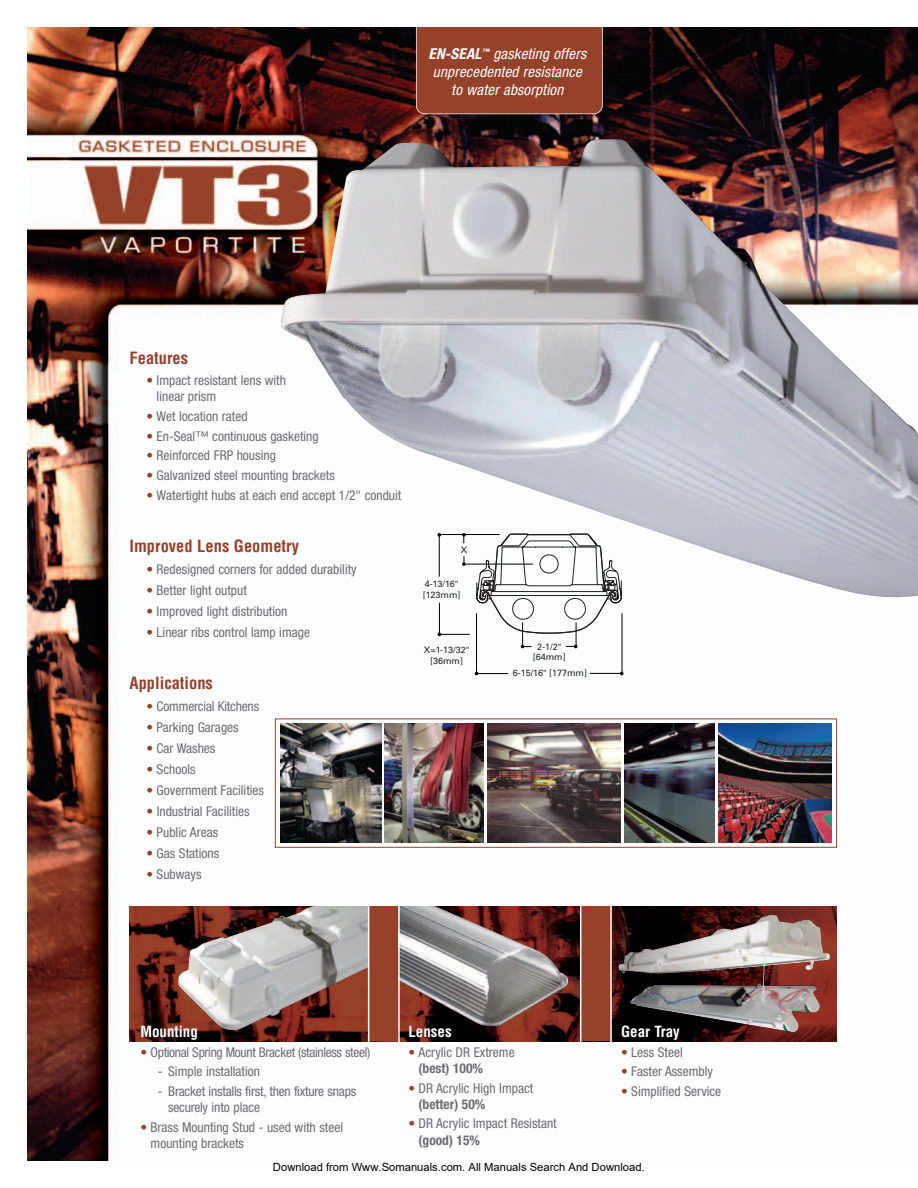
<style>
.page{position:relative;width:918px;height:1188px;background:#fff}
.page>*{position:absolute;margin:0;border:0;box-sizing:border-box;transform-origin:0 0}
.t1{font:700 condensed 16.5px "Helvetica LT Std";color:#96412a}
.t2{font:italic condensed 15px/18px "Helvetica Neue LT Std";letter-spacing:.015em;color:#fff;text-align:center}
.t3{font:700 condensed 15px "Helvetica LT Std";color:#fff}
.t4{font:condensed 13.5px/16.2px "Helvetica Neue LT Std";color:#6c6d70}
.t5{font:condensed 13.5px "Helvetica Neue LT Std";letter-spacing:-.025em;color:#6c6d70}
.t6{font:11.25px "Arial";color:#000}
.t7{font:9px/10.5px "Univers LT Std";color:#231f20;text-align:center}
.s1{font-weight:700}
.s2{color:#96412a}
</style>
<div class="page">
<img style="left:27px;top:27px;width:891px;height:1134px">
<img style="left:130px;top:906px;width:707px;height:135px">
<div style="left:275px;top:719px;width:562px;height:129px;border:1px solid #96412a"></div>
<img style="left:764px;top:926px;width:66px;height:72px">
<img style="left:400px;top:906px;width:169px;height:121px">
<div style="left:581px;top:906px;width:29px;height:135px;background:#96412a"></div>
<hr style="left:610px;top:903px;width:2px;height:142px;background:#fff">
<hr style="left:580px;top:903px;width:1px;height:142px;background:#fff">
<div style="left:369px;top:906px;width:29px;height:135px;background:#96412a"></div>
<hr style="left:398px;top:903px;width:2px;height:142px;background:#fff">
<hr style="left:368px;top:903px;width:1px;height:141px;background:#fff">
<svg style="left:438px;top:598px;width:186px;height:77px"></svg>
<img style="left:280px;top:724px;width:101px;height:118px">
<img style="left:624px;top:724px;width:91px;height:118px">
<img style="left:385px;top:724px;width:99px;height:118px">
<img style="left:718px;top:724px;width:113px;height:118px">
<img style="left:487px;top:724px;width:134px;height:118px">
<img style="left:281px;top:139px;width:637px;height:459px">
<div style="left:416px;top:14px;width:186px;height:100px;background:#96412a;border-radius:8px"></div>
<div style="left:416px;top:14px;width:187px;height:100px;border:2px solid #fff;border-radius:9px"></div>
<div style="left:0;top:0;width:918px;height:27px;background:#fff"></div>
<p class="t2" style="left:429px;top:46px;width:159px"><span class="s1">EN-SEAL</span><sup>™</sup> gasketing offers unprecedented resistance to water absorption</p>
<p class="t1" style="left:130px;top:351px;width:60px">Features</p>
<p class="t4" style="left:157px;top:373px;width:131px;text-indent:-10px"><span class="s2">•</span> Impact resistant lens with linear prism</p>
<p class="t4" style="left:146px;top:409px;width:103px"><span class="s2">•</span> Wet location rated</p>
<p class="t4" style="left:146px;top:429px;width:174px"><span class="s2">•</span> En-Seal™ continuous gasketing</p>
<p class="t4" style="left:146px;top:449px;width:131px"><span class="s2">•</span> Reinforced FRP housing</p>
<p class="t4" style="left:146px;top:468px;width:190px"><span class="s2">•</span> Galvanized steel mounting brackets</p>
<p class="t4" style="left:146px;top:488px;width:257px"><span class="s2">•</span> Watertight hubs at each end accept 1/2" conduit</p>
<p class="t1" style="left:130px;top:539px;width:171px">Improved Lens Geometry</p>
<p class="t4" style="left:146px;top:562px;width:212px"><span class="s2">•</span> Redesigned corners for added durability</p>
<p class="t4" style="left:146px;top:583px;width:102px"><span class="s2">•</span> Better light output</p>
<p class="t4" style="left:146px;top:605px;width:143px"><span class="s2">•</span> Improved light distribution</p>
<p class="t4" style="left:146px;top:626px;width:165px"><span class="s2">•</span> Linear ribs control lamp image</p>
<p class="t1" style="left:130px;top:676px;width:85px">Applications</p>
<p class="t4" style="left:146px;top:699px;width:114px"><span class="s2">•</span> Commercial Kitchens</p>
<p class="t4" style="left:146px;top:720px;width:94px"><span class="s2">•</span> Parking Garages</p>
<p class="t4" style="left:146px;top:741px;width:71px"><span class="s2">•</span> Car Washes</p>
<p class="t4" style="left:146px;top:762px;width:51px"><span class="s2">•</span> Schools</p>
<p class="t4" style="left:146px;top:783px;width:119px"><span class="s2">•</span> Government Facilities</p>
<p class="t4" style="left:146px;top:804px;width:105px"><span class="s2">•</span> Industrial Facilities</p>
<p class="t4" style="left:146px;top:825px;width:73px"><span class="s2">•</span> Public Areas</p>
<p class="t4" style="left:146px;top:846px;width:74px"><span class="s2">•</span> Gas Stations</p>
<p class="t4" style="left:146px;top:867px;width:57px"><span class="s2">•</span> Subways</p>
<p class="t7" style="left:461px;top:545px;width:8px">X</p>
<p class="t7" style="left:423px;top:580px;width:39px;text-align:left">4-13/16" [123mm]</p>
<p class="t7" style="left:424px;top:645px;width:47px">X=1-13/32" [36mm]</p>
<p class="t7" style="left:533px;top:642px;width:34px">2-1/2" [64mm]</p>
<p class="t7" style="left:513px;top:668px;width:76px">6-15/16" [177mm]</p>
<p class="t3" style="left:140px;top:1025px;width:59px">Mounting</p>
<p class="t5" style="left:140px;top:1047px;width:231px"><span class="s2">•</span> Optional Spring Mount Bracket (stainless steel)</p>
<p class="t4" style="left:158px;top:1065px;width:104px">- Simple installation</p>
<p class="t4" style="left:168px;top:1084px;width:190px;text-indent:-10px">- Bracket installs first, then fixture snaps securely into place</p>
<p class="t4" style="left:151px;top:1120px;width:194px;text-indent:-10px"><span class="s2">•</span> Brass Mounting Stud - used with steel mounting brackets</p>
<p class="t3" style="left:408px;top:1025px;width:45px">Lenses</p>
<p class="t4" style="left:419px;top:1045px;width:98px;text-indent:-10px"><span class="s2">•</span> Acrylic DR Extreme <span class="s1">(best) 100%</span></p>
<p class="t4" style="left:419px;top:1081px;width:116px;text-indent:-10px"><span class="s2">•</span> DR Acrylic High Impact <span class="s1">(better) 50%</span></p>
<p class="t4" style="left:419px;top:1117px;width:140px;text-indent:-10px"><span class="s2">•</span> DR Acrylic Impact Resistant <span class="s1">(good) 15%</span></p>
<p class="t3" style="left:621px;top:1025px;width:60px">Gear Tray</p>
<p class="t4" style="left:621px;top:1045px;width:63px"><span class="s2">•</span> Less Steel</p>
<p class="t4" style="left:621px;top:1065px;width:93px"><span class="s2">•</span> Faster Assembly</p>
<p class="t4" style="left:621px;top:1084px;width:102px"><span class="s2">•</span> Simplified Service</p>
<p class="t6" style="left:273px;top:1160px;width:373px">Download from Www.Somanuals.com. All Manuals Search And Download.</p>
</div>
